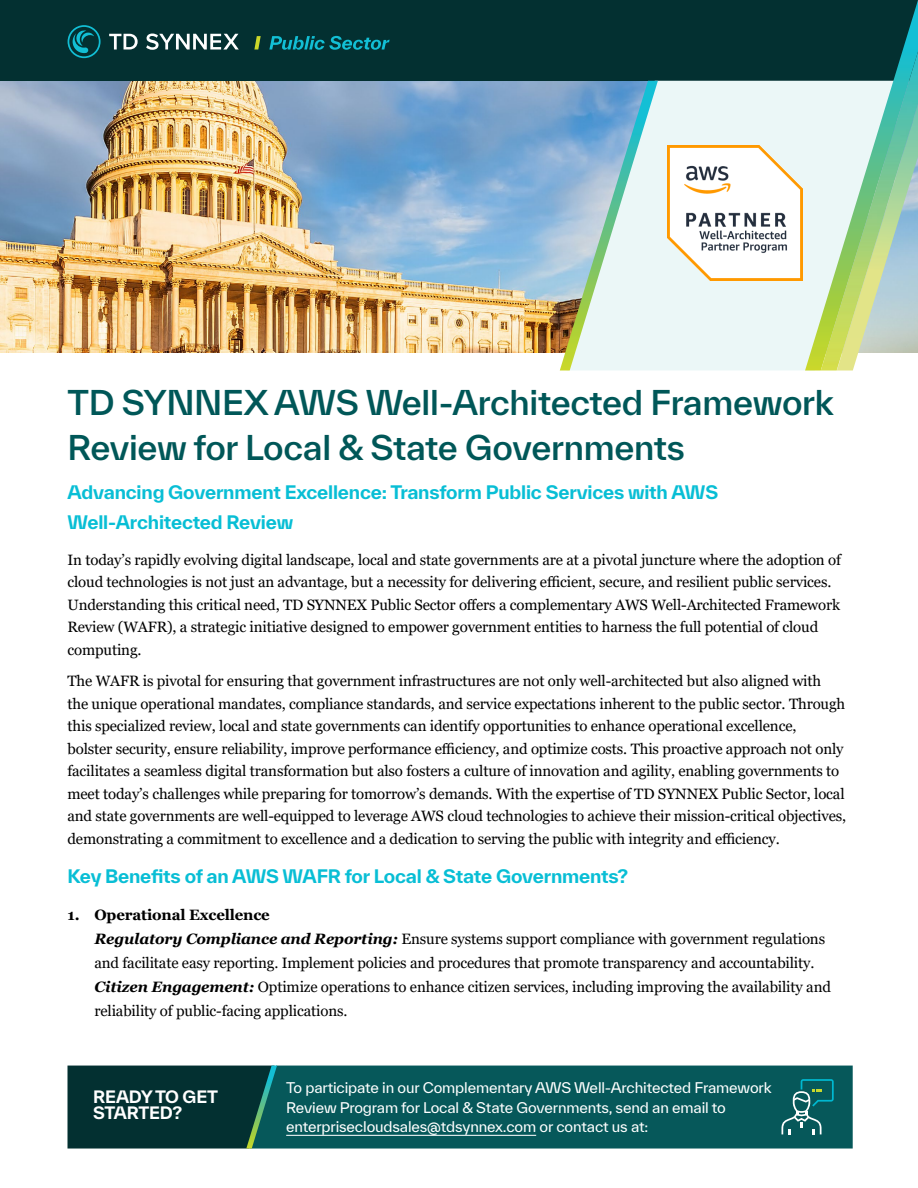
<style>
.page{position:relative;width:918px;height:1188px;background:#fff}
.page>*{position:absolute;margin:0;border:0;box-sizing:border-box;transform-origin:0 0}
.t1{font:500 33px/45px "TWK Everett";letter-spacing:-.01em;color:#005758}
.t2{font:700 18px/30px "TWK Everett";letter-spacing:-.01em;color:#08bed5}
.t3{font:700 16.5px/16.5px "TWK Everett";letter-spacing:-.01em;color:#fff}
.t4{font:15px/22.5px "Georgia";letter-spacing:-.01em;color:#000}
.t5{font:14.25px/19.5px "TWK Everett";letter-spacing:-.01em;color:#fff}
.s1{font-weight:700}
.s2{font-weight:700;font-style:italic}
</style>
<div class="page">
<img style="left:0;top:81px;width:560px;height:271px">
<div style="left:0;top:0;width:918px;height:81px;background:#033031"></div>
<div style="left:658px;top:81px;width:147px;height:289px;background:#ebf7f7"></div>
<svg style="left:560px;top:81px;width:98px;height:289px;background:#b1cfd7"></svg>
<svg style="left:805px;top:0;width:113px;height:370px"></svg>
<img style="left:821px;top:52px;width:97px;height:318px">
<img style="left:837px;top:104px;width:81px;height:266px">
<svg style="left:68px;top:25px;width:33px;height:33px"></svg>
<svg style="left:109px;top:34px;width:29px;height:16px"></svg>
<svg style="left:146px;top:34px;width:93px;height:16px"></svg>
<svg style="left:269px;top:36px;width:121px;height:14px"></svg>
<svg style="left:254px;top:36px;width:7px;height:14px"></svg>
<img style="left:667px;top:146px;width:135px;height:135px">
<div style="left:277px;top:1066px;width:576px;height:83px;background:#06585a"></div>
<svg style="left:68px;top:1066px;width:209px;height:83px;background:#073736"></svg>
<svg style="left:782px;top:1079px;width:52px;height:55px;background:#237072"></svg>
<hr style="left:286px;top:1135px;width:250px;height:1px;background:#fff">
<h1 class="t1" style="left:67px;top:379px;width:768px">TD SYNNEX AWS Well-Architected Framework<br>Review for Local &amp; State Governments</h1>
<p class="t2" style="left:67px;top:477px;width:652px">Advancing Government Excellence: Transform Public Services with AWS<br>Well-Architected Review</p>
<p class="t4" style="left:67px;top:549px;width:775px">In today’s rapidly evolving digital landscape, local and state governments are at a pivotal juncture where the adoption of cloud technologies is not just an advantage, but a necessity for delivering efficient, secure, and resilient public services.<br>Understanding this critical need, TD SYNNEX Public Sector offers a complementary AWS Well-Architected Framework Review (WAFR), a strategic initiative designed to empower government entities to harness the full potential of cloud computing.</p>
<p class="t4" style="left:67px;top:670px;width:780px">The WAFR is pivotal for ensuring that government infrastructures are not only well-architected but also aligned with<br>the unique operational mandates, compliance standards, and service expectations inherent to the public sector. Through this specialized review, local and state governments can identify opportunities to enhance operational excellence,<br>bolster security, ensure reliability, improve performance efficiency, and optimize costs. This proactive approach not only facilitates a seamless digital transformation but also fosters a culture of innovation and agility, enabling governments to meet today’s challenges while preparing for tomorrow’s demands. With the expertise of TD SYNNEX Public Sector, local and state governments are well-equipped to leverage AWS cloud technologies to achieve their mission-critical objectives, demonstrating a commitment to excellence and a dedication to serving the public with integrity and efficiency.</p>
<p class="t2" style="left:67px;top:861px;width:562px">Key Benefits of an AWS WAFR for Local &amp; State Governments?</p>
<p class="t4" style="left:94px;top:903px;width:738px;line-height:24px;text-indent:-27px"><span class="s1">1. Operational Excellence<br></span><span class="s2">Regulatory Compliance and Reporting:</span> Ensure systems support compliance with government regulations and facilitate easy reporting. Implement policies and procedures that promote transparency and accountability.<br><span class="s2">Citizen Engagement:</span> Optimize operations to enhance citizen services, including improving the availability and reliability of public-facing applications.</p>
<p class="t3" style="left:93px;top:1088px;width:126px">READY TO GET<br>STARTED?</p>
<p class="t5" style="left:286px;top:1078px;width:487px">To participate in our Complementary AWS Well-Architected Framework<br>Review Program for Local &amp; State Governments, send an email to enterprisecloudsales@tdsynnex.com or contact us at:</p>
</div>
